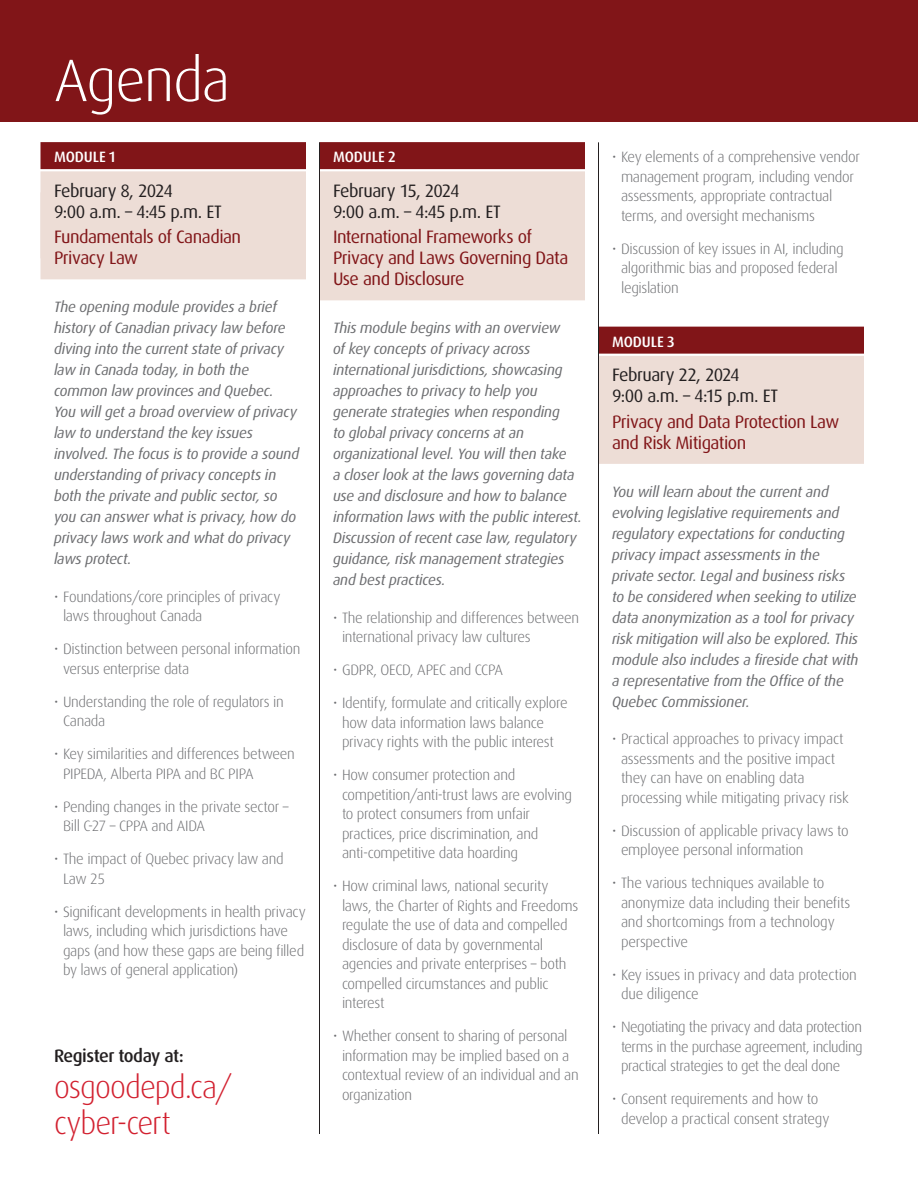
<style>
.page{position:relative;width:918px;height:1188px;background:#fff}
.page>*{position:absolute;margin:0;border:0;box-sizing:border-box;transform-origin:0 0}
.t1{font:300 60px "Dax";letter-spacing:-.03em;color:#fff}
.t2{font:300 31.5px/36px "Dax";letter-spacing:-.03em;color:#d2202f}
.Session_Title{font:18px/21px "Dax";letter-spacing:-.03em;color:#811518}
.Date_Time{font:18px "Dax";letter-spacing:-.03em;color:#231f20}
.t3{font:500 18px "Dax Pro";letter-spacing:-.03em;color:#231f20}
.Agenda_Bullet{font:300 15px/19.5px "Dax";letter-spacing:-.02em;color:#6c6d70}
.Special_Session_Body{font:italic 15px/21px "Dax Pro";letter-spacing:-.015em;color:#6c6d70}
.DAY_NUMBER{font:500 15px "Dax Pro";letter-spacing:-.005em;color:#fff}
</style>
<div class="page">
<div style="left:0;top:0;width:918px;height:122px;background:#811518"></div>
<div style="left:320px;top:142px;width:265px;height:27px;background:#811518"></div>
<div style="left:320px;top:171px;width:265px;height:87px;background:#edddd6"></div>
<div style="left:320px;top:213px;width:265px;height:87px;background:#edddd6"></div>
<div style="left:40px;top:142px;width:266px;height:27px;background:#811518"></div>
<div style="left:40px;top:171px;width:266px;height:87px;background:#edddd6"></div>
<div style="left:40px;top:192px;width:266px;height:87px;background:#edddd6"></div>
<div style="left:598px;top:327px;width:266px;height:27px;background:#811518"></div>
<div style="left:598px;top:356px;width:266px;height:87px;background:#edddd6"></div>
<div style="left:598px;top:377px;width:266px;height:87px;background:#edddd6"></div>
<hr style="left:598px;top:142px;width:1px;height:992px;background:#231f20">
<hr style="left:319px;top:142px;width:1px;height:992px;background:#231f20">
<p class="t1" style="left:54px;top:47px;width:178px">Agenda</p>
<p class="DAY_NUMBER" style="left:54px;top:147px;width:63px">MODULE 1</p>
<p class="Date_Time" style="left:54px;top:181px;width:120px">February 8, 2024</p>
<p class="Date_Time" style="left:54px;top:202px;width:169px">9:00 a.m. – 4:45 p.m. ET</p>
<p class="Session_Title" style="left:54px;top:227px;width:189px">Fundamentals of Canadian<br>Privacy Law</p>
<p class="Special_Session_Body" style="left:54px;top:297px;width:247px">The opening module provides a brief history of Canadian privacy law before diving into the current state of privacy law in Canada today, in both the common law provinces and Quebec.<br>You will get a broad overview of privacy law to understand the key issues involved. The focus is to provide a sound understanding of privacy concepts in both the private and public sector, so you can answer what is privacy, how do privacy laws work and what do privacy laws protect.</p>
<p class="Agenda_Bullet" style="left:63px;top:587px;width:219px;text-indent:-9px">• Foundations/core principles of privacy laws throughout Canada</p>
<p class="Agenda_Bullet" style="left:63px;top:640px;width:239px;text-indent:-9px">• Distinction between personal information versus enterprise data</p>
<p class="Agenda_Bullet" style="left:63px;top:692px;width:222px;text-indent:-9px">• Understanding the role of regulators in<br>Canada</p>
<p class="Agenda_Bullet" style="left:63px;top:745px;width:233px;text-indent:-9px">• Key similarities and differences between<br>PIPEDA, Alberta PIPA and BC PIPA</p>
<p class="Agenda_Bullet" style="left:63px;top:797px;width:227px;text-indent:-9px">• Pending changes in the private sector –<br>Bill C‑27 – CPPA and AIDA</p>
<p class="Agenda_Bullet" style="left:63px;top:850px;width:222px;text-indent:-9px">• The impact of Quebec privacy law and<br>Law 25</p>
<p class="Agenda_Bullet" style="left:63px;top:902px;width:244px;text-indent:-9px">• Significant developments in health privacy laws, including which jurisdictions have gaps (and how these gaps are being filled by laws of general application)</p>
<p class="t3" style="left:54px;top:1044px;width:131px">Register today at:</p>
<p class="t2" style="left:54px;top:1069px;width:180px">osgoodepd.ca/ cyber‑cert</p>
<p class="DAY_NUMBER" style="left:333px;top:147px;width:64px">MODULE 2</p>
<p class="Date_Time" style="left:333px;top:181px;width:128px">February 15, 2024</p>
<p class="Date_Time" style="left:333px;top:202px;width:169px">9:00 a.m. – 4:45 p.m. ET</p>
<p class="Session_Title" style="left:333px;top:227px;width:237px">International Frameworks of<br>Privacy and Laws Governing Data<br>Use and Disclosure</p>
<p class="Special_Session_Body" style="left:333px;top:318px;width:250px">This module begins with an overview<br>of key concepts of privacy across international jurisdictions, showcasing approaches to privacy to help you generate strategies when responding<br>to global privacy concerns at an organizational level. You will then take<br>a closer look at the laws governing data use and disclosure and how to balance information laws with the public interest.<br>Discussion of recent case law, regulatory guidance, risk management strategies and best practices.</p>
<p class="Agenda_Bullet" style="left:342px;top:608px;width:239px;text-indent:-9px">• The relationship and differences between international privacy law cultures</p>
<p class="Agenda_Bullet" style="left:333px;top:661px;width:172px">• GDPR, OECD, APEC and CCPA</p>
<p class="Agenda_Bullet" style="left:342px;top:694px;width:227px;text-indent:-9px">• Identify, formulate and critically explore how data information laws balance privacy rights with the public interest</p>
<p class="Agenda_Bullet" style="left:342px;top:766px;width:232px;text-indent:-9px">• How consumer protection and competition/anti‑trust laws are evolving to protect consumers from unfair practices, price discrimination, and anti‑competitive data hoarding</p>
<p class="Agenda_Bullet" style="left:342px;top:877px;width:238px;text-indent:-9px">• How criminal laws, national security laws, the Charter of Rights and Freedoms regulate the use of data and compelled disclosure of data by governmental agencies and private enterprises – both compelled circumstances and public interest</p>
<p class="Agenda_Bullet" style="left:342px;top:1027px;width:238px;text-indent:-9px">• Whether consent to sharing of personal information may be implied based on a contextual review of an individual and an organization</p>
<p class="Agenda_Bullet" style="left:621px;top:148px;width:240px;text-indent:-9px">• Key elements of a comprehensive vendor management program, including vendor assessments, appropriate contractual terms, and oversight mechanisms</p>
<p class="Agenda_Bullet" style="left:621px;top:239px;width:224px;text-indent:-9px">• Discussion of key issues in AI, including algorithmic bias and proposed federal legislation</p>
<p class="DAY_NUMBER" style="left:612px;top:332px;width:64px">MODULE 3</p>
<p class="Date_Time" style="left:612px;top:365px;width:129px">February 22, 2024</p>
<p class="Date_Time" style="left:612px;top:386px;width:168px">9:00 a.m. – 4:15 p.m. ET</p>
<p class="Session_Title" style="left:612px;top:411px;width:229px">Privacy and Data Protection Law and Risk Mitigation</p>
<p class="Special_Session_Body" style="left:612px;top:481px;width:248px">You will learn about the current and evolving legislative requirements and regulatory expectations for conducting privacy impact assessments in the private sector. Legal and business risks to be considered when seeking to utilize data anonymization as a tool for privacy risk mitigation will also be explored. This module also includes a fireside chat with a representative from the Office of the Quebec Commissioner.</p>
<p class="Agenda_Bullet" style="left:621px;top:730px;width:229px;text-indent:-9px">• Practical approaches to privacy impact assessments and the positive impact they can have on enabling data processing while mitigating privacy risk</p>
<p class="Agenda_Bullet" style="left:621px;top:821px;width:229px;text-indent:-9px">• Discussion of applicable privacy laws to employee personal information</p>
<p class="Agenda_Bullet" style="left:621px;top:874px;width:231px;text-indent:-9px">• The various techniques available to anonymize data including their benefits and shortcomings from a technology perspective</p>
<p class="Agenda_Bullet" style="left:621px;top:965px;width:237px;text-indent:-9px">• Key issues in privacy and data protection due diligence</p>
<p class="Agenda_Bullet" style="left:621px;top:1018px;width:243px;text-align:justify;text-indent:-9px">• Negotiating the privacy and data protection terms in the purchase agreement, including practical strategies to get the deal done</p>
<p class="Agenda_Bullet" style="left:621px;top:1090px;width:210px;text-indent:-9px">• Consent requirements and how to develop a practical consent strategy</p>
</div>
